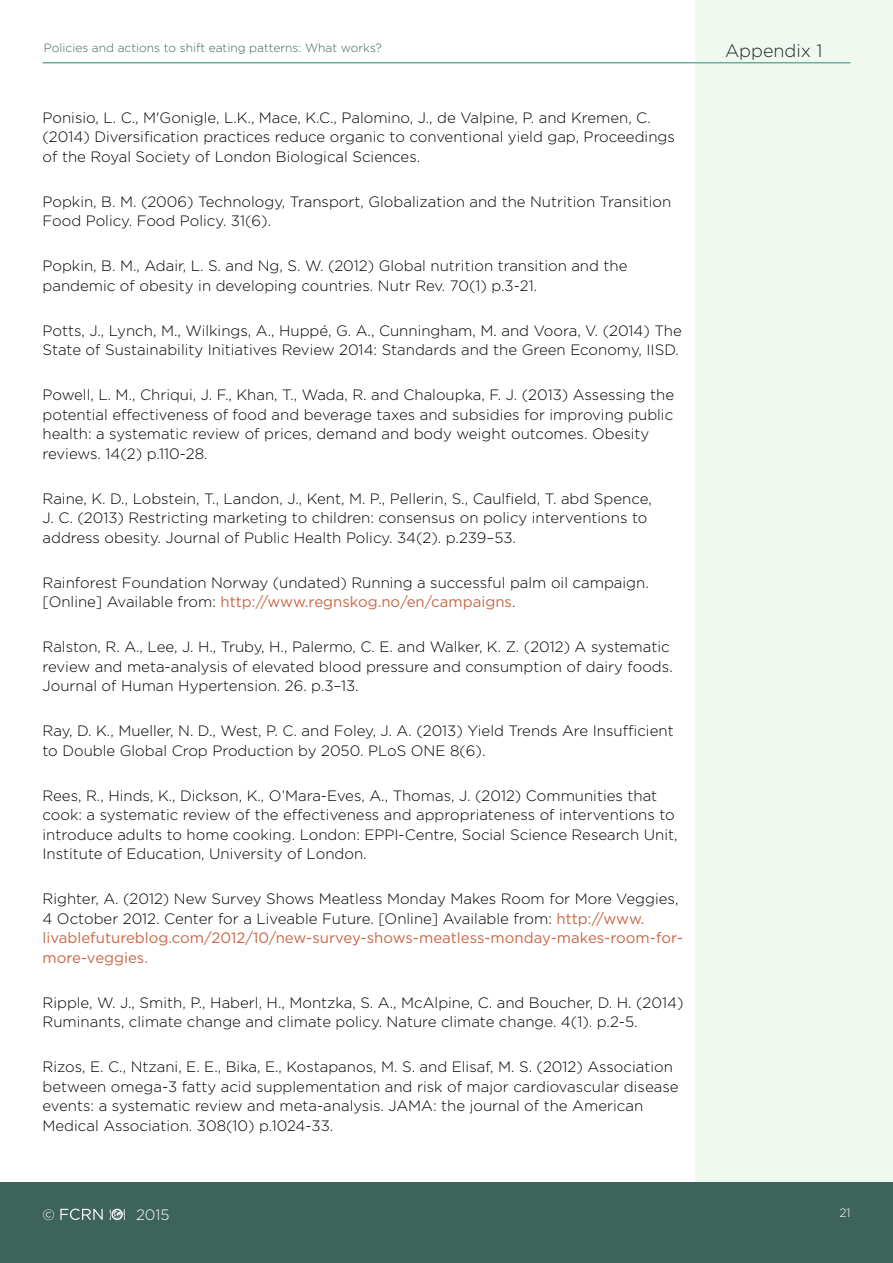
<style>
.page{position:relative;width:893px;height:1263px;background:#fff}
.page>*{position:absolute;margin:0;border:0;box-sizing:border-box;transform-origin:0 0}
.t1{font:300 18px "Gotham";color:#182923}
.t2{font:300 15px/19.5px "Gotham";color:#000}
.t3{font:300 15px "Gotham";color:#fff}
.t4{font:300 12px "Gotham";color:#3d635a}
.t5{font:300 12px "Gotham";color:#fff}
.s1{font-weight:400;color:#c56949}
</style>
<div class="page">
<div style="left:695px;top:0;width:198px;height:1263px;background:#f1f8f0"></div>
<div style="left:0;top:1182px;width:893px;height:81px;background:#3d635a"></div>
<svg style="left:110px;top:1208px;width:15px;height:12px"></svg>
<svg style="left:60px;top:1208px;width:43px;height:12px"></svg>
<hr style="left:43px;top:62px;width:807px;height:1px;background:#66af9b">
<p class="t4" style="left:44px;top:40px;width:340px">Policies and actions to shift eating patterns: What works?</p>
<p class="t1" style="left:725px;top:39px;width:99px">Appendix 1</p>
<p class="t2" style="left:43px;top:107px;width:634px">Ponisio, L. C., M'Gonigle, L.K., Mace, K.C., Palomino, J., de Valpine, P. and Kremen, C. (2014) Diversification practices reduce organic to conventional yield gap, Proceedings of the Royal Society of London Biological Sciences.</p>
<p class="t2" style="left:43px;top:191px;width:630px">Popkin, B. M. (2006) Technology, Transport, Globalization and the Nutrition Transition<br>Food Policy. Food Policy. 31(6).</p>
<p class="t2" style="left:43px;top:256px;width:586px">Popkin, B. M., Adair, L. S. and Ng, S. W. (2012) Global nutrition transition and the pandemic of obesity in developing countries. Nutr Rev. 70(1) p.3-21.</p>
<p class="t2" style="left:43px;top:320px;width:641px">Potts, J., Lynch, M., Wilkings, A., Huppé, G. A., Cunningham, M. and Voora, V. (2014) The<br>State of Sustainability Initiatives Review 2014: Standards and the Green Economy, IISD.</p>
<p class="t2" style="left:43px;top:385px;width:633px">Powell, L. M., Chriqui, J. F., Khan, T., Wada, R. and Chaloupka, F. J. (2013) Assessing the potential effectiveness of food and beverage taxes and subsidies for improving public health: a systematic review of prices, demand and body weight outcomes. Obesity reviews. 14(2) p.110-28.</p>
<p class="t2" style="left:43px;top:488px;width:611px">Raine, K. D., Lobstein, T., Landon, J., Kent, M. P., Pellerin, S., Caulfield, T. abd Spence,<br>J. C. (2013) Restricting marketing to children: consensus on policy interventions to address obesity. Journal of Public Health Policy. 34(2). p.239–53.</p>
<p class="t2" style="left:43px;top:572px;width:608px">Rainforest Foundation Norway (undated) Running a successful palm oil campaign. [Online] Available from: <span class="s1">http://www.regnskog.no/en/campaigns</span>.</p>
<p class="t2" style="left:43px;top:637px;width:632px">Ralston, R. A., Lee, J. H., Truby, H., Palermo, C. E. and Walker, K. Z. (2012) A systematic review and meta-analysis of elevated blood pressure and consumption of dairy foods.<br>Journal of Human Hypertension. 26. p.3–13.</p>
<p class="t2" style="left:43px;top:721px;width:633px">Ray, D. K., Mueller, N. D., West, P. C. and Foley, J. A. (2013) Yield Trends Are Insufficient to Double Global Crop Production by 2050. PLoS ONE 8(6).</p>
<p class="t2" style="left:43px;top:785px;width:637px">Rees, R., Hinds, K., Dickson, K., O’Mara-Eves, A., Thomas, J. (2012) Communities that cook: a systematic review of the effectiveness and appropriateness of interventions to introduce adults to home cooking. London: EPPI-Centre, Social Science Research Unit, Institute of Education, University of London.</p>
<p class="t2" style="left:43px;top:889px;width:642px">Righter, A. (2012) New Survey Shows Meatless Monday Makes Room for More Veggies, 4 October 2012. Center for a Liveable Future. [Online] Available from: <span class="s1">http://www. livablefutureblog.com/2012/10/new-survey-shows-meatless-monday-makes-room-for&shy;more-veggies.</span></p>
<p class="t2" style="left:43px;top:992px;width:642px">Ripple, W. J., Smith, P., Haberl, H., Montzka, S. A., McAlpine, C. and Boucher, D. H. (2014)<br>Ruminants, climate change and climate policy. Nature climate change. 4(1). p.2-5.</p>
<p class="t2" style="left:43px;top:1057px;width:638px">Rizos, E. C., Ntzani, E. E., Bika, E., Kostapanos, M. S. and Elisaf, M. S. (2012) Association between omega-3 fatty acid supplementation and risk of major cardiovascular disease events: a systematic review and meta-analysis. JAMA: the journal of the American Medical Association. 308(10) p.1024-33.</p>
<p class="t3" style="left:43px;top:1205px;width:14px">©</p>
<p class="t3" style="left:136px;top:1205px;width:35px">2015</p>
<p class="t5" style="left:839px;top:1205px;width:13px">21</p>
</div>
